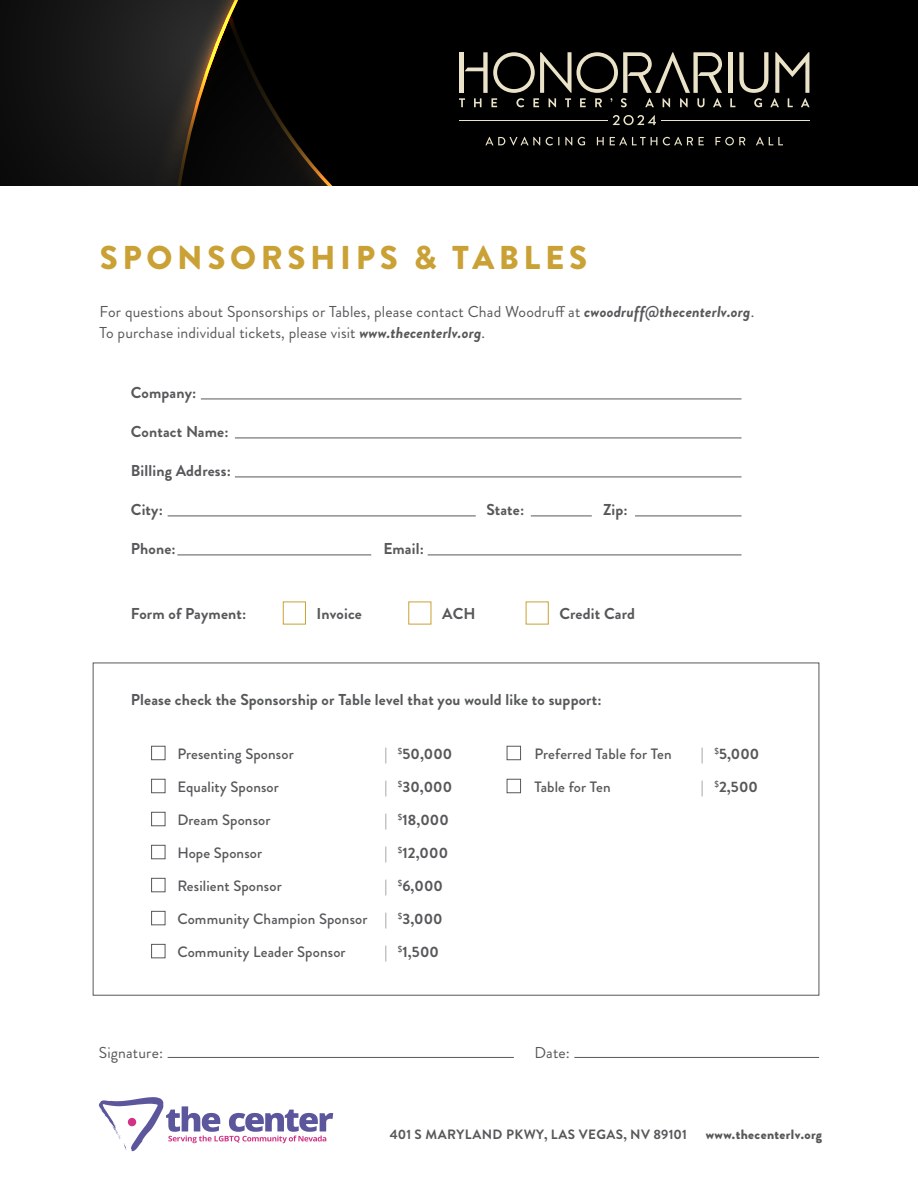
<style>
.page{position:relative;width:918px;height:1188px;background:#fff}
.page>*{position:absolute;margin:0;border:0;box-sizing:border-box;transform-origin:0 0}
.t1{font:900 33px "Brandon Grotesque";letter-spacing:.14em;color:#caa134}
.t2{font:15.75px "Brandon Grotesque";letter-spacing:.01em;color:#57585a}
.t3{font:700 15.75px "Brandon Grotesque";letter-spacing:.01em;color:#57585a}
.t4{font:500 15px "Brandon Grotesque";letter-spacing:.01em;color:#57585a}
.t5{font:700 15px "Brandon Grotesque";letter-spacing:.01em;color:#57585a}
.t6{font:700 13.5px "Brandon Grotesque";letter-spacing:.03em;color:#57585a}
.t7{font:900 13.5px "Brandon Grotesque";letter-spacing:.03em;color:#57585a}
.s1{font-weight:700;font-style:italic}
.s2{font-weight:500;font-style:italic}
.s3{font-weight:300}
.s4{font-weight:700}
</style>
<div class="page">
<div style="left:0;top:0;width:918px;height:186px;background:#000"></div>
<svg style="left:0;top:0;width:143px;height:186px"></svg>
<svg style="left:143px;top:0;width:667px;height:186px"></svg>
<hr style="left:201px;top:399px;width:541px;height:1px;background:#57585a">
<hr style="left:235px;top:438px;width:507px;height:1px;background:#57585a">
<hr style="left:235px;top:477px;width:507px;height:1px;background:#57585a">
<hr style="left:177px;top:555px;width:194px;height:1px;background:#57585a">
<hr style="left:428px;top:555px;width:314px;height:1px;background:#57585a">
<hr style="left:168px;top:516px;width:308px;height:1px;background:#57585a">
<hr style="left:531px;top:516px;width:61px;height:1px;background:#57585a">
<hr style="left:635px;top:516px;width:107px;height:1px;background:#57585a">
<hr style="left:168px;top:1057px;width:346px;height:1px;background:#57585a">
<hr style="left:574px;top:1057px;width:245px;height:1px;background:#57585a">
<svg style="left:99px;top:1097px;width:234px;height:54px"></svg>
<div style="left:151px;top:746px;width:14px;height:14px;border:1px solid #57585a"></div>
<div style="left:151px;top:812px;width:14px;height:14px;border:1px solid #57585a"></div>
<div style="left:151px;top:911px;width:14px;height:14px;border:1px solid #57585a"></div>
<div style="left:151px;top:779px;width:14px;height:14px;border:1px solid #57585a"></div>
<div style="left:151px;top:878px;width:14px;height:14px;border:1px solid #57585a"></div>
<div style="left:151px;top:845px;width:14px;height:14px;border:1px solid #57585a"></div>
<div style="left:151px;top:944px;width:14px;height:14px;border:1px solid #57585a"></div>
<div style="left:507px;top:746px;width:14px;height:14px;border:1px solid #57585a"></div>
<div style="left:507px;top:779px;width:14px;height:14px;border:1px solid #57585a"></div>
<div style="left:283px;top:601px;width:23px;height:24px;border:1px solid #caa134"></div>
<p class="t1" style="left:100px;top:234px;width:489px">SPONSORSHIPS &amp; TABLES</p>
<p class="t2" style="left:100px;top:300px;width:656px">For questions about Sponsorships or Tables, please contact Chad Woodruff at <span class="s1">cwoodruff</span><span class="s2">@</span><span class="s1">thecenterlv.org</span>.</p>
<p class="t2" style="left:100px;top:321px;width:387px">To purchase individual tickets, please visit <span class="s1">www.thecenterlv.org</span>.</p>
<p class="t3" style="left:131px;top:382px;width:67px">Company:</p>
<p class="t3" style="left:131px;top:421px;width:99px">Contact Name:</p>
<p class="t3" style="left:131px;top:460px;width:102px">Billing Address:</p>
<p class="t3" style="left:131px;top:499px;width:33px">City:</p>
<p class="t3" style="left:486px;top:499px;width:39px">State:</p>
<p class="t3" style="left:603px;top:499px;width:26px">Zip:</p>
<p class="t3" style="left:131px;top:538px;width:46px">Phone:</p>
<p class="t3" style="left:383px;top:538px;width:42px">Email:</p>
<p class="t3" style="left:131px;top:602px;width:117px">Form of Payment:</p>
<p class="t3" style="left:317px;top:602px;width:47px">Invoice</p>
<p class="t3" style="left:442px;top:602px;width:35px">ACH</p>
<p class="t3" style="left:559px;top:602px;width:77px">Credit Card</p>
<p class="t3" style="left:131px;top:689px;width:472px">Please check the Sponsorship or Table level that you would like to support:</p>
<p class="t4" style="left:177px;top:743px;width:118px">Presenting Sponsor</p>
<p class="t5" style="left:384px;top:743px;width:69px"><span class="s3">|</span> <sup>$</sup>50,000</p>
<p class="t4" style="left:177px;top:776px;width:103px">Equality Sponsor</p>
<p class="t5" style="left:384px;top:776px;width:69px"><span class="s3">|</span> <sup>$</sup>30,000</p>
<p class="t4" style="left:177px;top:809px;width:95px">Dream Sponsor</p>
<p class="t5" style="left:384px;top:809px;width:66px"><span class="s3">|</span> <sup>$</sup>18,000</p>
<p class="t4" style="left:177px;top:842px;width:86px">Hope Sponsor</p>
<p class="t5" style="left:384px;top:842px;width:65px"><span class="s3">|</span> <sup>$</sup>12,000</p>
<p class="t4" style="left:177px;top:875px;width:106px">Resilient Sponsor</p>
<p class="t5" style="left:384px;top:875px;width:60px"><span class="s3">|</span> <sup>$</sup>6,000</p>
<p class="t4" style="left:177px;top:908px;width:267px">Community Champion Sponsor <span class="s3">|</span> <sup>$</sup><span class="s4">3,000</span></p>
<p class="t4" style="left:177px;top:941px;width:170px">Community Leader Sponsor</p>
<p class="t5" style="left:384px;top:941px;width:56px"><span class="s3">|</span> <sup>$</sup>1,500</p>
<p class="t4" style="left:534px;top:743px;width:139px">Preferred Table for Ten</p>
<p class="t5" style="left:701px;top:743px;width:60px"><span class="s3">|</span> <sup>$</sup>5,000</p>
<p class="t4" style="left:534px;top:776px;width:78px">Table for Ten</p>
<p class="t5" style="left:701px;top:776px;width:59px"><span class="s3">|</span> <sup>$</sup>2,500</p>
<p class="t2" style="left:99px;top:1041px;width:66px">Signature:</p>
<p class="t2" style="left:535px;top:1041px;width:37px">Date:</p>
<p class="t6" style="left:390px;top:1125px;width:299px">401 S MARYLAND PKWY, LAS VEGAS, NV 89101</p>
<p class="t7" style="left:706px;top:1125px;width:118px">www.thecenterlv.org</p>
</div>
